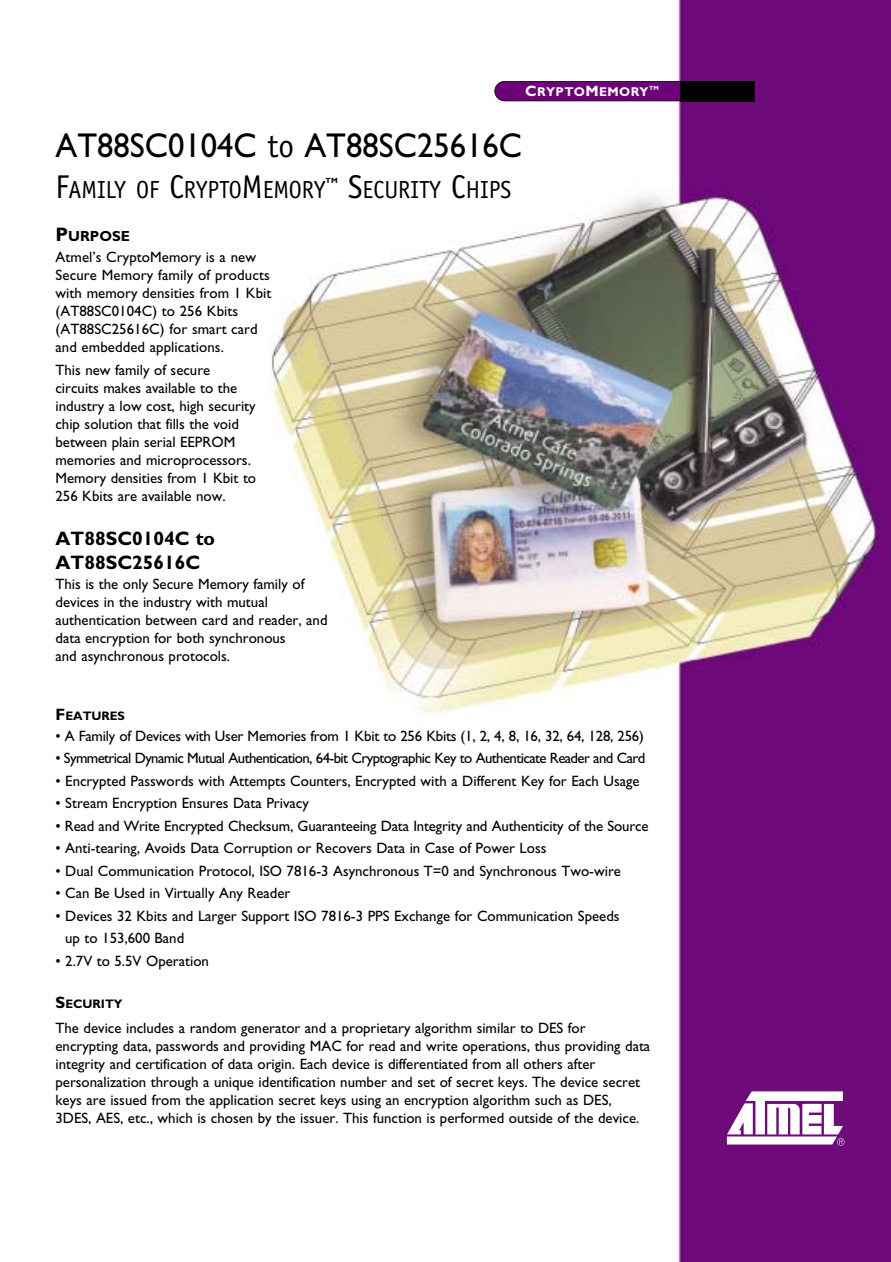
<style>
.page{position:relative;width:891px;height:1262px;background:#fff}
.page>*{position:absolute;margin:0;border:0;box-sizing:border-box;transform-origin:0 0}
.t1{font:34.5px "Gill Sans";color:#000;scale:.95 1}
.t2{font:24.75px "Officina Sans";color:#000;scale:.95 1}
.t3{font:700 19.5px/23.4px "Gill Sans";color:#000}
.t4{font:15px/18px "Gill Sans";color:#000}
.t5{font:15px "Gill Sans";letter-spacing:-.04em;color:#000}
.t6{font:700 14.7px "Gill Sans";color:#000}
.t7{font:700 12.75px "Gill Sans";letter-spacing:.025em;color:#fff}
.t8{font:700 12.3px "Gill Sans";color:#000}
.t9{font:700 7.5px "Gill Sans";color:#000}
.t10{font:700 6px "Gill Sans";color:#fff}
.s1{font-size:15px}
.s2{font-family:"Officina Sans";font-size:33px}
.s3{font-size:33px}
.s4{font-size:19.5px}
.s5{font-size:16.5px}
</style>
<div class="page">
<img style="left:271px;top:0;width:620px;height:1261px">
<svg style="left:727px;top:1091px;width:118px;height:54px"></svg>
<div style="left:495px;top:81px;width:211px;height:20px;background:#6d007a;border-radius:10px"></div>
<div style="left:494px;top:81px;width:213px;height:20px;border:2px solid #000;border-radius:10px"></div>
<div style="left:680px;top:81px;width:75px;height:20px;background:#000"></div>
<p class="t7" style="left:525px;top:87px;width:125px"><span class="s1">C</span>RYPTO<span class="s1">M</span>EMORY</p>
<p class="t10" style="left:649px;top:86px;width:11px">TM</p>
<h1 class="t1" style="left:56px;top:133px;width:493px">AT88SC0104C <span class="s2">to</span> AT88SC25616C</h1>
<h2 class="t2" style="left:56px;top:180px;width:286px"><span class="s3">F</span>AMILY OF <span class="s3">C</span>RYPTO<span class="s3">M</span>EMORY</h2>
<p class="t9" style="left:325px;top:177px;width:14px">TM</p>
<h2 class="t2" style="left:348px;top:180px;width:173px"><span class="s3">S</span>ECURITY <span class="s3">C</span>HIPS</h2>
<p class="t6" style="left:55px;top:231px;width:76px"><span class="s4">P</span>URPOSE</p>
<p class="t4" style="left:55px;top:249px;width:218px">Atmel’s CryptoMemory is a new<br>Secure Memory family of products with memory densities from 1 Kbit (AT88SC0104C) to 256 Kbits (AT88SC25616C) for smart card and embedded applications.</p>
<p class="t4" style="left:55px;top:362px;width:202px">This new family of secure circuits makes available to the industry a low cost, high security chip solution that fills the void between plain serial EEPROM memories and microprocessors.<br>Memory densities from 1 Kbit to<br>256 Kbits are available now.</p>
<h3 class="t3" style="left:55px;top:529px;width:161px">AT88SC0104C to<br>AT88SC25616C</h3>
<p class="t4" style="left:55px;top:577px;width:274px">This is the only Secure Memory family of devices in the industry with mutual authentication between card and reader, and data encryption for both synchronous<br>and asynchronous protocols.</p>
<p class="t8" style="left:55px;top:711px;width:71px"><span class="s5">F</span>EATURES</p>
<p class="t4" style="left:55px;top:728px;width:590px">• A Family of Devices with User Memories from 1 Kbit to 256 Kbits (1, 2, 4, 8, 16, 32, 64, 128, 256)</p>
<p class="t5" style="left:55px;top:752px;width:591px">• Symmetrical Dynamic Mutual Authentication, 64-bit Cryptographic Key to Authenticate Reader and Card</p>
<p class="t4" style="left:55px;top:773px;width:586px">• Encrypted Passwords with Attempts Counters, Encrypted with a Different Key for Each Usage</p>
<p class="t4" style="left:55px;top:795px;width:255px">• Stream Encryption Ensures Data Privacy</p>
<p class="t4" style="left:55px;top:818px;width:595px">• Read and Write Encrypted Checksum, Guaranteeing Data Integrity and Authenticity of the Source</p>
<p class="t4" style="left:55px;top:840px;width:493px">• Anti-tearing, Avoids Data Corruption or Recovers Data in Case of Power Loss</p>
<p class="t4" style="left:55px;top:863px;width:567px">• Dual Communication Protocol, ISO 7816-3 Asynchronous T=0 and Synchronous Two-wire</p>
<p class="t4" style="left:55px;top:885px;width:236px">• Can Be Used in Virtually Any Reader</p>
<p class="t4" style="left:65px;top:906px;width:556px;line-height:22.5px;text-indent:-10px">• Devices 32 Kbits and Larger Support ISO 7816-3 PPS Exchange for Communication Speeds up to 153,600 Band</p>
<p class="t4" style="left:55px;top:953px;width:155px">• 2.7V to 5.5V Operation</p>
<p class="t8" style="left:55px;top:999px;width:69px"><span class="s5">S</span>ECURITY</p>
<p class="t4" style="left:55px;top:1020px;width:596px">The device includes a random generator and a proprietary algorithm similar to DES for encrypting data, passwords and providing MAC for read and write operations, thus providing data integrity and certification of data origin. Each device is differentiated from all others after personalization through a unique identification number and set of secret keys. The device secret keys are issued from the application secret keys using an encryption algorithm such as DES, 3DES, AES, etc., which is chosen by the issuer. This function is performed outside of the device.</p>
</div>
